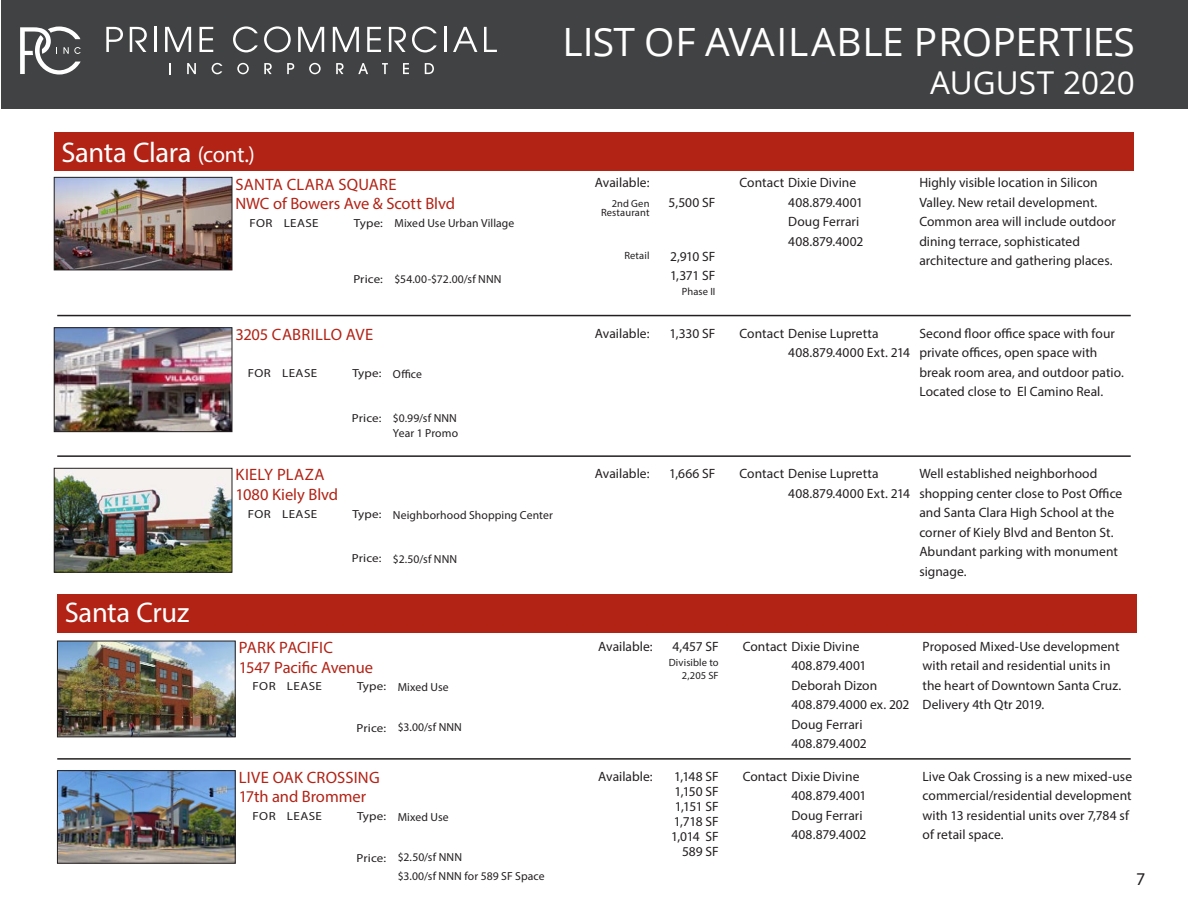
<style>
.page{position:relative;width:1188px;height:918px;background:#fff}
.page>*{position:absolute;margin:0;border:0;box-sizing:border-box;transform-origin:0 0}
.t1{font:39px "Open Sans";color:#fff}
.t2{font:31.5px "Open Sans";letter-spacing:-.005em;color:#fff}
.t3{font:28.5px "Myriad Pro";letter-spacing:-.015em;color:#fff}
.t4{font:18px "Myriad Pro";color:#231f20}
.t5{font:16.5px/19.5px "Myriad Pro";color:#b22316}
.t6{font:13.5px/19.5px "Myriad Pro";letter-spacing:.005em;color:#231f20}
.t7{font:13.5px/19.5px "Myriad Pro";letter-spacing:-.03em;color:#231f20}
.t8{font:11.7px/15px "Myriad Pro";letter-spacing:.01em;color:#231f20}
.t9{font:11.7px "Myriad Pro";letter-spacing:.01em;color:#231f20;scale:1.11 1}
.t10{font:11.7px "Myriad Pro";letter-spacing:.03em;color:#231f20;scale:1.11 1}
.t11{font:10.5px/9px "Myriad Pro";letter-spacing:.01em;color:#231f20;text-align:right}
.s1{font-size:22.5px}
</style>
<div class="page">
<div style="left:1px;top:0;width:1187px;height:109px;background:#414243"></div>
<svg style="left:106px;top:27px;width:17px;height:25px"></svg>
<svg style="left:130px;top:27px;width:17px;height:25px"></svg>
<hr style="left:154px;top:27px;width:2px;height:25px;background:#fff">
<svg style="left:165px;top:27px;width:26px;height:25px"></svg>
<svg style="left:200px;top:27px;width:13px;height:25px"></svg>
<svg style="left:233px;top:26px;width:25px;height:26px"></svg>
<svg style="left:264px;top:26px;width:27px;height:26px"></svg>
<svg style="left:298px;top:27px;width:26px;height:25px"></svg>
<svg style="left:333px;top:27px;width:26px;height:25px"></svg>
<svg style="left:367px;top:27px;width:14px;height:25px"></svg>
<svg style="left:389px;top:27px;width:17px;height:25px"></svg>
<svg style="left:412px;top:26px;width:25px;height:26px"></svg>
<hr style="left:444px;top:27px;width:3px;height:25px;background:#fff">
<svg style="left:453px;top:27px;width:24px;height:25px"></svg>
<svg style="left:484px;top:27px;width:13px;height:25px"></svg>
<svg style="left:169px;top:63px;width:2px;height:11px"></svg>
<svg style="left:187px;top:63px;width:9px;height:11px"></svg>
<svg style="left:212px;top:63px;width:10px;height:11px"></svg>
<svg style="left:237px;top:63px;width:12px;height:11px"></svg>
<svg style="left:264px;top:63px;width:8px;height:11px"></svg>
<svg style="left:287px;top:63px;width:7px;height:11px"></svg>
<svg style="left:309px;top:63px;width:12px;height:11px"></svg>
<svg style="left:336px;top:63px;width:8px;height:11px"></svg>
<svg style="left:358px;top:63px;width:10px;height:11px"></svg>
<svg style="left:382px;top:63px;width:6px;height:11px"></svg>
<svg style="left:403px;top:63px;width:6px;height:11px"></svg>
<svg style="left:425px;top:63px;width:9px;height:11px"></svg>
<svg style="left:20px;top:27px;width:61px;height:48px"></svg>
<div style="left:54px;top:133px;width:1080px;height:38px;background:#b22316"></div>
<img style="left:56px;top:330px;width:174px;height:100px">
<div style="left:54px;top:328px;width:178px;height:104px;border:1px solid #231f20"></div>
<img style="left:56px;top:179px;width:174px;height:89px">
<div style="left:54px;top:177px;width:178px;height:93px;border:1px solid #231f20"></div>
<hr style="left:57px;top:315px;width:1074px;height:1px;background:#231f20">
<img style="left:56px;top:470px;width:174px;height:100px">
<div style="left:54px;top:468px;width:178px;height:104px;border:1px solid #231f20"></div>
<hr style="left:57px;top:455px;width:1074px;height:2px;background:#231f20">
<div style="left:57px;top:594px;width:1080px;height:39px;background:#b22316"></div>
<img style="left:59px;top:772px;width:174px;height:89px">
<div style="left:57px;top:770px;width:178px;height:93px;border:1px solid #231f20"></div>
<img style="left:59px;top:643px;width:174px;height:92px">
<div style="left:57px;top:641px;width:178px;height:96px;border:1px solid #231f20"></div>
<hr style="left:57px;top:758px;width:1074px;height:2px;background:#231f20">
<h1 class="t1" style="left:562px;top:15px;width:574px">LIST OF AVAILABLE PROPERTIES</h1>
<h2 class="t2" style="left:930px;top:61px;width:206px">AUGUST 2020</h2>
<h3 class="t3" style="left:61px;top:135px;width:195px">Santa Clara <span class="s1">(cont.)</span></h3>
<p class="t5" style="left:235px;top:174px;width:221px">SANTA CLARA SQUARE<br>NWC of Bowers Ave &amp; Scott Blvd</p>
<p class="t10" style="left:249px;top:216px;width:64px">FOR LEASE</p>
<p class="t9" style="left:354px;top:216px;width:28px">Type:</p>
<p class="t8" style="left:394px;top:216px;width:122px">Mixed Use Urban Village</p>
<h3 class="t3" style="left:65px;top:595px;width:126px">Santa Cruz</h3>
<p class="t9" style="left:353px;top:272px;width:28px">Price:</p>
<p class="t8" style="left:394px;top:271px;width:109px">$54.00-$72.00/sf NNN</p>
<p class="t5" style="left:236px;top:324px;width:139px">3205 CABRILLO AVE</p>
<p class="t10" style="left:248px;top:366px;width:64px">FOR LEASE</p>
<p class="t9" style="left:352px;top:366px;width:28px">Type:</p>
<p class="t9" style="left:352px;top:411px;width:28px">Price:</p>
<p class="t8" style="left:393px;top:367px;width:31px">Office</p>
<p class="t8" style="left:393px;top:411px;width:67px">$0.99/sf NNN<br>Year 1 Promo</p>
<p class="t5" style="left:235px;top:465px;width:104px">KIELY PLAZA<br>1080 Kiely Blvd</p>
<p class="t10" style="left:248px;top:506px;width:64px">FOR LEASE</p>
<p class="t9" style="left:352px;top:506px;width:28px">Type:</p>
<p class="t9" style="left:352px;top:551px;width:28px">Price:</p>
<p class="t8" style="left:393px;top:507px;width:161px">Neighborhood Shopping Center</p>
<p class="t8" style="left:393px;top:551px;width:66px">$2.50/sf NNN</p>
<p class="t5" style="left:239px;top:638px;width:136px">PARK PACIFIC<br>1547 Pacific Avenue</p>
<p class="t10" style="left:253px;top:679px;width:64px">FOR LEASE</p>
<p class="t9" style="left:357px;top:679px;width:28px">Type:</p>
<p class="t9" style="left:357px;top:721px;width:28px">Price:</p>
<p class="t8" style="left:398px;top:679px;width:53px">Mixed Use</p>
<p class="t8" style="left:398px;top:720px;width:66px">$3.00/sf NNN</p>
<p class="t5" style="left:239px;top:767px;width:143px">LIVE OAK CROSSING<br>17th and Brommer</p>
<p class="t10" style="left:253px;top:809px;width:64px">FOR LEASE</p>
<p class="t9" style="left:357px;top:809px;width:28px">Type:</p>
<p class="t9" style="left:357px;top:851px;width:28px">Price:</p>
<p class="t8" style="left:398px;top:809px;width:53px">Mixed Use</p>
<p class="t8" style="left:398px;top:847px;width:148px;line-height:19.5px">$2.50/sf NNN<br>$3.00/sf NNN for 589 SF Space</p>
<p class="t6" style="left:595px;top:173px;width:56px">Available:</p>
<p class="t11" style="left:601px;top:199px;width:50px">2nd Gen<br>Restaurant</p>
<p class="t11" style="left:624px;top:251px;width:27px">Retail</p>
<p class="t6" style="left:669px;top:192px;width:48px">5,500 SF</p>
<p class="t7" style="left:670px;top:246px;width:47px">2,910 SF<br>1,371 SF</p>
<p class="t11" style="left:682px;top:287px;width:35px">Phase II</p>
<p class="t6" style="left:788px;top:173px;width:77px;text-indent:-49px">Contact Dixie Divine<br>408.879.4001<br>Doug Ferrari<br>408.879.4002</p>
<p class="t6" style="left:919px;top:173px;width:198px">Highly visible location in Silicon Valley. New retail development.<br>Common area will include outdoor dining terrace, sophisticated architecture and gathering places.</p>
<p class="t6" style="left:595px;top:323px;width:56px">Available:</p>
<p class="t6" style="left:670px;top:323px;width:47px">1,330 SF</p>
<p class="t6" style="left:788px;top:323px;width:124px;text-indent:-49px">Contact Denise Lupretta<br>408.879.4000 Ext. 214</p>
<p class="t6" style="left:919px;top:323px;width:206px">Second floor office space with four private offices, open space with break room area, and outdoor patio.<br>Located close to El Camino Real.</p>
<p class="t6" style="left:595px;top:464px;width:56px">Available:</p>
<p class="t6" style="left:669px;top:464px;width:48px">1,666 SF</p>
<p class="t6" style="left:788px;top:464px;width:124px;text-indent:-49px">Contact Denise Lupretta<br>408.879.4000 Ext. 214</p>
<p class="t6" style="left:919px;top:464px;width:205px">Well established neighborhood shopping center close to Post Office and Santa Clara High School at the corner of Kiely Blvd and Benton St.<br>Abundant parking with monument signage.</p>
<p class="t6" style="left:598px;top:636px;width:56px">Available:</p>
<p class="t6" style="left:673px;top:636px;width:48px">4,457 SF</p>
<p class="t11" style="left:669px;top:656px;width:51px;line-height:12.6px">Divisible to<br>2,205 SF</p>
<p class="t6" style="left:791px;top:636px;width:120px;text-indent:-49px">Contact Dixie Divine<br>408.879.4001<br>Deborah Dizon<br>408.879.4000 ex. 202<br>Doug Ferrari<br>408.879.4002</p>
<p class="t6" style="left:923px;top:636px;width:200px">Proposed Mixed-Use development with retail and residential units in the heart of Downtown Santa Cruz.<br>Delivery 4th Qtr 2019.</p>
<p class="t6" style="left:598px;top:766px;width:56px">Available:</p>
<p class="t6" style="left:671px;top:768px;width:49px;line-height:15px;text-align:right">1,148 SF<br>1,150 SF<br>1,151 SF<br>1,718 SF<br>1,014 SF<br>589 SF</p>
<p class="t6" style="left:791px;top:766px;width:77px;text-indent:-49px">Contact Dixie Divine<br>408.879.4001<br>Doug Ferrari<br>408.879.4002</p>
<p class="t6" style="left:923px;top:766px;width:211px">Live Oak Crossing is a new mixed-use commercial/residential development with 13 residential units over 7,784 sf of retail space.</p>
<h3 class="t4" style="left:1136px;top:868px;width:11px">7</h3>
</div>
